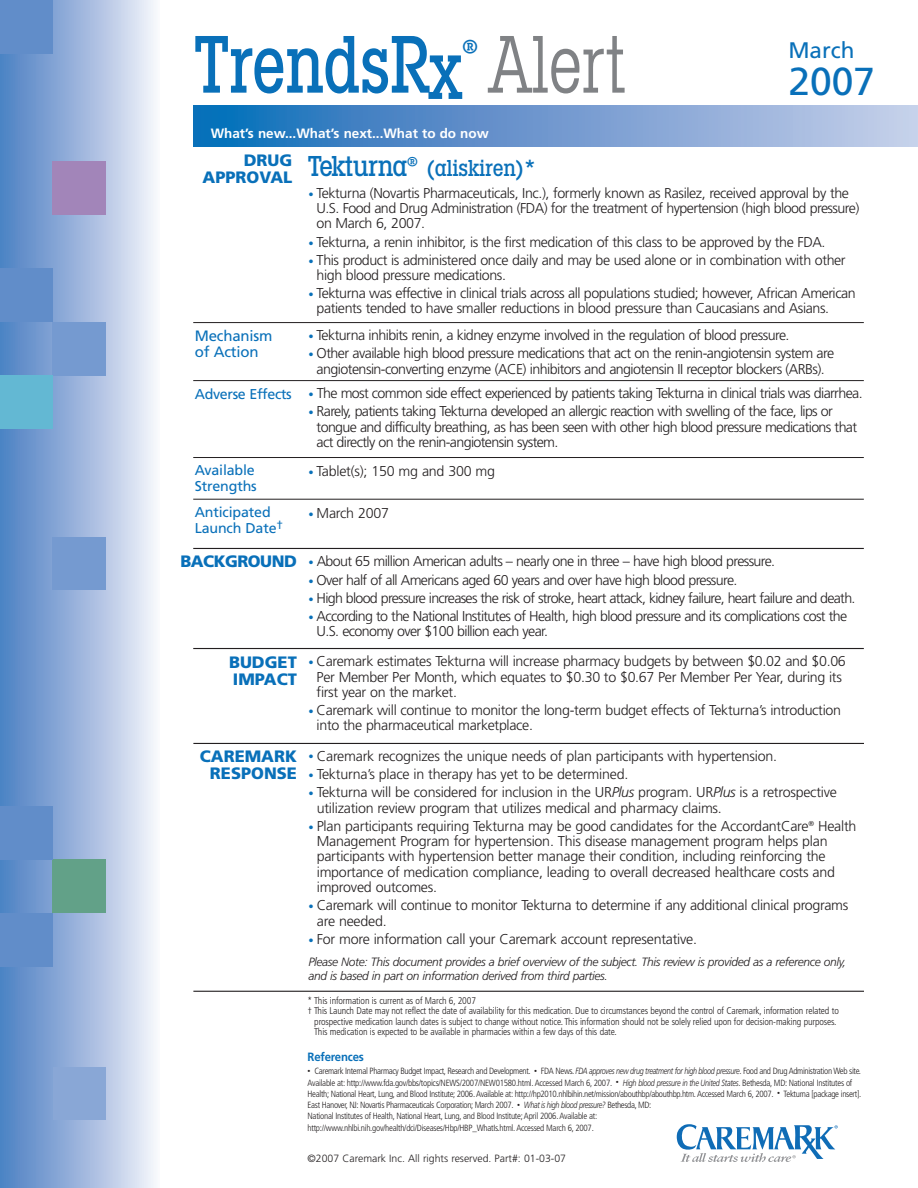
<style>
.page{position:relative;width:918px;height:1188px;background:#fff}
.page>*{position:absolute;margin:0;border:0;box-sizing:border-box;transform-origin:0 0}
.t1{font:500 condensed 84.9px "Lubalin Graph EF";letter-spacing:-.01em;color:#0970b9;scale:.88 1}
.t2{font:39px "Frutiger";color:#0970b9}
.t3{font:500 condensed 34.8px "Lubalin Graph EF";color:#0970b9}
.t4{font:500 condensed 24px "Lubalin Graph EF";letter-spacing:-.01em;color:#0970b9}
.t5{font:22.5px "Frutiger";color:#0970b9}
.t6{font:900 16.5px/16.5px "Frutiger";color:#0970b9;text-align:right}
.t7{font:900 16.5px "Frutiger";letter-spacing:-.03em;color:#0970b9}
.t8{font:15px/15.3px "Frutiger";letter-spacing:-.01em;color:#0970b9}
.t9{font:300 14.25px/15.5px "Frutiger";letter-spacing:-.03em;color:#231f20}
.t10{font:300 14.25px "Frutiger";letter-spacing:-.05em;color:#231f20}
.t11{font:14.25px/15.5px "Frutiger";letter-spacing:-.01em;color:#0970b9}
.t12{font:700 13.5px "Frutiger";color:#fff}
.t13{font:italic 300 12px/14.2px "Frutiger";letter-spacing:-.03em;color:#231f20}
.t14{font:700 12px "Frutiger";letter-spacing:-.015em;color:#0970b9;scale:.95 1}
.t15{font:300 10.5px "Frutiger";color:#231f20}
.t16{font:300 condensed 9.75px "Frutiger";letter-spacing:-.015em;color:#231f20}
.t17{font:300 condensed 9px/11.2px "Frutiger";letter-spacing:-.035em;color:#231f20}
.s1{font-weight:400;color:#808285}
.s2{font-size:30px}
.s3{font-size:10.5px;color:#0970b9}
.s4{font-style:italic}
.s5{font-style:italic;font-stretch:normal}
</style>
<div class="page">
<hr style="left:193px;top:743px;width:671px;height:1px;background:#231f20">
<hr style="left:193px;top:991px;width:671px;height:1px;background:#231f20">
<div style="left:0;top:0;width:160px;height:1188px;background:linear-gradient(to right,#497dc2,#f4f3fa)"></div>
<div style="left:53px;top:537px;width:53px;height:53px;background:#759ad0"></div>
<div style="left:53px;top:1067px;width:53px;height:52px;background:#89a7d6"></div>
<div style="left:53px;top:322px;width:53px;height:54px;background:#759ad0"></div>
<div style="left:0;top:268px;width:52px;height:54px;background:#618dc9"></div>
<div style="left:53px;top:161px;width:53px;height:53px;background:#a285b9"></div>
<div style="left:0;top:0;width:53px;height:53px;background:#618dc9"></div>
<div style="left:0;top:375px;width:52px;height:54px;background:#63b8d3"></div>
<div style="left:53px;top:859px;width:53px;height:54px;background:#62a188"></div>
<div style="left:0;top:806px;width:52px;height:53px;background:#618dc9"></div>
<div style="left:0;top:913px;width:52px;height:54px;background:#618dc9"></div>
<svg style="left:193px;top:106px;width:725px;height:40px;background:#6d9bd0"></svg>
<hr style="left:193px;top:380px;width:671px;height:1px;background:#231f20">
<hr style="left:193px;top:499px;width:671px;height:1px;background:#231f20">
<hr style="left:193px;top:457px;width:671px;height:1px;background:#231f20">
<hr style="left:193px;top:548px;width:671px;height:1px;background:#231f20">
<hr style="left:193px;top:648px;width:671px;height:1px;background:#231f20">
<hr style="left:193px;top:322px;width:671px;height:1px;background:#231f20">
<svg style="left:677px;top:1124px;width:161px;height:38px"></svg>
<h1 class="t1" style="left:195px;top:14px;width:490px">TrendsRx <span class="s1">Alert</span></h1>
<h3 class="t3" style="left:462px;top:34px;width:19px">®</h3>
<h3 class="t5" style="left:788px;top:41px;width:68px">March</h3>
<h2 class="t2" style="left:788px;top:65px;width:88px">2007</h2>
<p class="t12" style="left:211px;top:128px;width:280px">What’s new...What’s next...What to do now</p>
<p class="t6" style="left:244px;top:154px;width:50px">DRUG</p>
<h3 class="t4" style="left:203px;top:154px;width:335px"><sub>APPROVAL</sub> <span class="s2">Tekturna</span>® (aliskiren)*</h3>
<p class="t9" style="left:317px;top:186px;width:544px;text-indent:-8px"><span class="s3">•</span> Tekturna (Novartis Pharmaceuticals, Inc.), formerly known as Rasilez, received approval by the<br>U.S. Food and Drug Administration (FDA) for the treatment of hypertension (high blood pressure) on March 6, 2007.</p>
<p class="t9" style="left:308px;top:235px;width:519px"><span class="s3">•</span> Tekturna, a renin inhibitor, is the first medication of this class to be approved by the FDA.</p>
<p class="t9" style="left:317px;top:253px;width:531px;text-indent:-8px"><span class="s3">•</span> This product is administered once daily and may be used alone or in combination with other high blood pressure medications.</p>
<p class="t9" style="left:317px;top:287px;width:541px;text-indent:-8px"><span class="s3">•</span> Tekturna was effective in clinical trials across all populations studied; however, African American patients tended to have smaller reductions in blood pressure than Caucasians and Asians.</p>
<p class="t8" style="left:195px;top:330px;width:79px">Mechanism of Action</p>
<p class="t11" style="left:195px;top:387px;width:99px">Adverse Effects</p>
<p class="t9" style="left:308px;top:329px;width:483px"><span class="s3">•</span> Tekturna inhibits renin, a kidney enzyme involved in the regulation of blood pressure.</p>
<p class="t9" style="left:308px;top:347px;width:527px;text-align:center"><span class="s3">•</span> Other available high blood pressure medications that act on the renin-angiotensin system are angiotensin-converting enzyme (ACE) inhibitors and angiotensin II receptor blockers (ARBs).</p>
<p class="t9" style="left:308px;top:387px;width:556px"><span class="s3">•</span> The most common side effect experienced by patients taking Tekturna in clinical trials was diarrhea.</p>
<p class="t9" style="left:317px;top:405px;width:542px;text-indent:-8px"><span class="s3">•</span> Rarely, patients taking Tekturna developed an allergic reaction with swelling of the face, lips or tongue and difficulty breathing, as has been seen with other high blood pressure medications that act directly on the renin-angiotensin system.</p>
<p class="t9" style="left:308px;top:464px;width:188px"><span class="s3">•</span> Tablet(s); 150 mg and 300 mg</p>
<p class="t11" style="left:195px;top:464px;width:64px">Available<br>Strengths</p>
<p class="t11" style="left:195px;top:506px;width:90px">Anticipated<br>Launch Date<sup>†</sup></p>
<p class="t9" style="left:308px;top:506px;width:82px"><span class="s3">•</span> March 2007</p>
<p class="t9" style="left:308px;top:555px;width:468px"><span class="s3">•</span> About 65 million American adults – nearly one in three – have high blood pressure.</p>
<p class="t9" style="left:308px;top:573px;width:431px"><span class="s3">•</span> Over half of all Americans aged 60 years and over have high blood pressure.</p>
<p class="t10" style="left:308px;top:592px;width:549px"><span class="s3">•</span> High blood pressure increases the risk of stroke, heart attack, kidney failure, heart failure and death.</p>
<p class="t9" style="left:317px;top:609px;width:532px;text-indent:-8px"><span class="s3">•</span> According to the National Institutes of Health, high blood pressure and its complications cost the<br>U.S. economy over $100 billion each year.</p>
<p class="t6" style="left:229px;top:655px;width:69px;text-align:left">BUDGET<br>IMPACT</p>
<p class="t9" style="left:317px;top:655px;width:531px;text-indent:-8px"><span class="s3">•</span> Caremark estimates Tekturna will increase pharmacy budgets by between $0.02 and $0.06<br>Per Member Per Month, which equates to $0.30 to $0.67 Per Member Per Year, during its first year on the market.</p>
<p class="t9" style="left:317px;top:703px;width:526px;text-indent:-8px"><span class="s3">•</span> Caremark will continue to monitor the long-term budget effects of Tekturna’s introduction into the pharmaceutical marketplace.</p>
<p class="t7" style="left:180px;top:555px;width:118px">BACKGROUND</p>
<p class="t6" style="left:200px;top:749px;width:99px">CAREMARK<br>RESPONSE</p>
<p class="t9" style="left:309px;top:750px;width:470px"><span class="s3">•</span> Caremark recognizes the unique needs of plan participants with hypertension.</p>
<p class="t9" style="left:309px;top:768px;width:321px"><span class="s3">•</span> Tekturna’s place in therapy has yet to be determined.</p>
<p class="t9" style="left:317px;top:786px;width:522px;text-indent:-8px"><span class="s3">•</span> Tekturna will be considered for inclusion in the UR<span class="s4">Plus</span> program. UR<span class="s4">Plus</span> is a retrospective utilization review program that utilizes medical and pharmacy claims.</p>
<p class="t9" style="left:317px;top:819px;width:541px;text-indent:-8px"><span class="s3">•</span> Plan participants requiring Tekturna may be good candidates for the AccordantCare<sup>®</sup> Health Management Program for hypertension. This disease management program helps plan participants with hypertension better manage their condition, including reinforcing the importance of medication compliance, leading to overall decreased healthcare costs and improved outcomes.</p>
<p class="t9" style="left:317px;top:899px;width:533px;text-indent:-8px"><span class="s3">•</span> Caremark will continue to monitor Tekturna to determine if any additional clinical programs are needed.</p>
<p class="t9" style="left:309px;top:932px;width:390px"><span class="s3">•</span> For more information call your Caremark account representative.</p>
<p class="t13" style="left:309px;top:956px;width:539px">Please Note: This document provides a brief overview of the subject. This review is provided as a reference only, and is based in part on information derived from third parties.</p>
<p class="t16" style="left:308px;top:997px;width:170px">* This information is current as of March 6, 2007</p>
<p class="t16" style="left:308px;top:1007px;width:533px">† This Launch Date may not reflect the date of availability for this medication. Due to circumstances beyond the control of Caremark, information related to</p>
<p class="t16" style="left:314px;top:1018px;width:524px">prospective medication launch dates is subject to change without notice. This information should not be solely relied upon for decision-making purposes.</p>
<p class="t16" style="left:314px;top:1028px;width:304px">This medication is expected to be available in pharmacies within a few days of this date.</p>
<p class="t14" style="left:308px;top:1052px;width:61px">References</p>
<p class="t17" style="left:308px;top:1066px;width:555px"><sup>•</sup> Caremark Internal Pharmacy Budget Impact, Research and Development. <sup>•</sup> FDA News. <span class="s5">FDA approves new drug treatment for high blood pressure</span>. Food and Drug Administration Web site.<br>Available at: http://www.fda.gov/bbs/topics/NEWS/2007/NEW01580.html.Accessed March 6, 2007. <sup>•</sup> <span class="s5">High blood pressure in the United States</span>. Bethesda, MD: National Institutes of Health; National Heart, Lung, and Blood Institute; 2006.Available at: http://hp2010.nhlbihin.net/mission/abouthbp/abouthbp.htm.Accessed March 6, 2007. <sup>•</sup> Tekturna [package insert].<br>East Hanover, NJ: Novartis Pharmaceuticals Corporation; March 2007. <sup>•</sup> <span class="s5">What is high blood pressure?</span> Bethesda, MD:<br>National Institutes of Health, National Heart, Lung, and Blood Institute;April 2006.Available at:<br>http://www.nhlbi.nih.gov/health/dci/Diseases/Hbp/HBP_WhatIs.html.Accessed March 6, 2007.</p>
<p class="t15" style="left:308px;top:1154px;width:260px">©2007 Caremark Inc. All rights reserved. Part#: 01-03-07</p>
</div>
